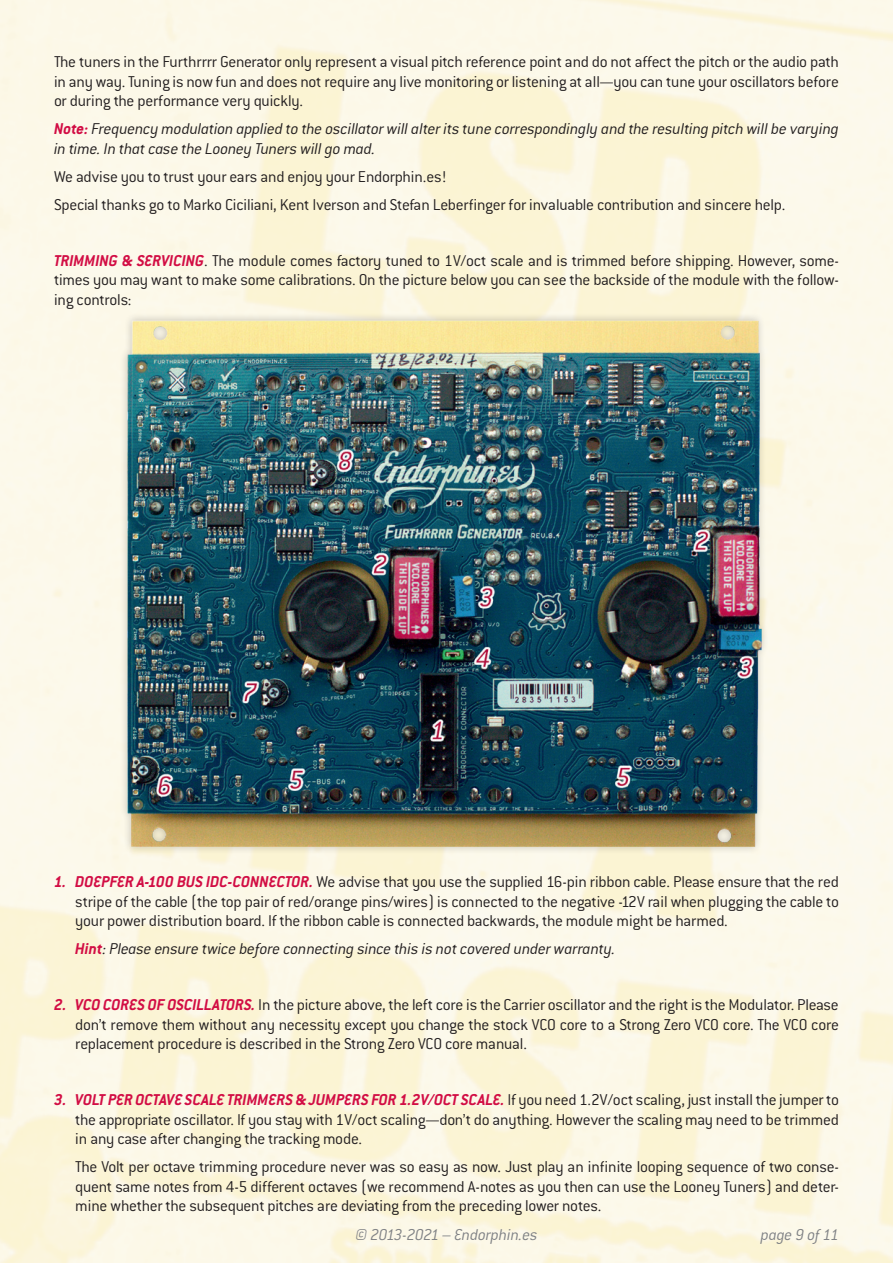
<style>
.page{position:relative;width:893px;height:1263px;background:#fff}
.page>*{position:absolute;margin:0;border:0;box-sizing:border-box;transform-origin:0 0}
.t1{font:300 17.25px/19.5px "Conduit ITC";letter-spacing:-.015em;color:#231f20;text-align:justify}
.t2{font:italic 300 17.25px/19.5px "Conduit ITC";letter-spacing:-.015em;color:#231f20}
.t3{font:italic 300 17.25px "Conduit ITC";letter-spacing:-.02em;color:#808285}
.s1{font-weight:700;color:#d20d44}
.s2{font-weight:700;font-style:italic;color:#d20d44}
</style>
<div class="page">
<img style="left:108px;top:301px;width:677px;height:565px">
<p class="t1" style="left:54px;top:52px;width:786px">The tuners in the Furthrrrr Generator only represent a visual pitch reference point and do not affect the pitch or the audio path in any way. Tuning is now fun and does not require any live monitoring or listening at all—you can tune your oscillators before or during the performance very quickly.</p>
<p class="t2" style="left:54px;top:119px;width:786px"><span class="s1">Note:</span> Frequency modulation applied to the oscillator will alter its tune correspondingly and the resulting pitch will be varying in time. In that case the Looney Tuners will go mad.</p>
<p class="t1" style="left:54px;top:162px;width:733px;line-height:28px">We advise you to trust your ears and enjoy your Endorphin.es!<br>Special thanks go to Marko Ciciliani, Kent Iverson and Stefan Leberfinger for invaluable contribution and sincere help.</p>
<p class="t1" style="left:54px;top:251px;width:786px"><span class="s2">TRIMMING &amp; SERVICING</span>. The module comes factory tuned to 1V/oct scale and is trimmed before shipping. However, some&shy;times you may want to make some calibrations. On the picture below you can see the backside of the module with the follow&shy;ing controls:</p>
<p class="t1" style="left:75px;top:872px;width:765px;text-indent:-21px"><span class="s2">1. DOEPFER A-100 BUS IDC-CONNECTOR.</span> We advise that you use the supplied 16-pin ribbon cable. Please ensure that the red stripe of the cable (the top pair of red/orange pins/wires) is connected to the negative -12V rail when plugging the cable to your power distribution board. If the ribbon cable is connected backwards, the module might be harmed.</p>
<p class="t2" style="left:75px;top:939px;width:542px"><span class="s1">Hint</span>: Please ensure twice before connecting since this is not covered under warranty.</p>
<p class="t1" style="left:75px;top:995px;width:765px;text-indent:-21px"><span class="s2">2. VCO CORES OF OSCILLATORS.</span> In the picture above, the left core is the Carrier oscillator and the right is the Modulator. Please don’t remove them without any necessity except you change the stock VCO core to a Strong Zero VCO core. The VCO core replacement procedure is described in the Strong Zero VCO core manual.</p>
<p class="t1" style="left:75px;top:1090px;width:765px;text-indent:-21px"><span class="s2">3. VOLT PER OCTAVE SCALE TRIMMERS &amp; JUMPERS FOR 1.2V/OCT SCALE.</span> If you need 1.2V/oct scaling, just install the jumper to the appropriate oscillator. If you stay with 1V/oct scaling—don’t do anything. However the scaling may need to be trimmed in any case after changing the tracking mode.</p>
<p class="t1" style="left:75px;top:1157px;width:765px">The Volt per octave trimming procedure never was so easy as now. Just play an infinite looping sequence of two conse&shy;quent same notes from 4-5 different octaves (we recommend A-notes as you then can use the Looney Tuners) and deter&shy;mine whether the subsequent pitches are deviating from the preceding lower notes.</p>
<p class="t3" style="left:355px;top:1225px;width:184px">© 2013-2021 – Endorphin.es</p>
<p class="t3" style="left:761px;top:1225px;width:80px">page 9 of 11</p>
</div>
